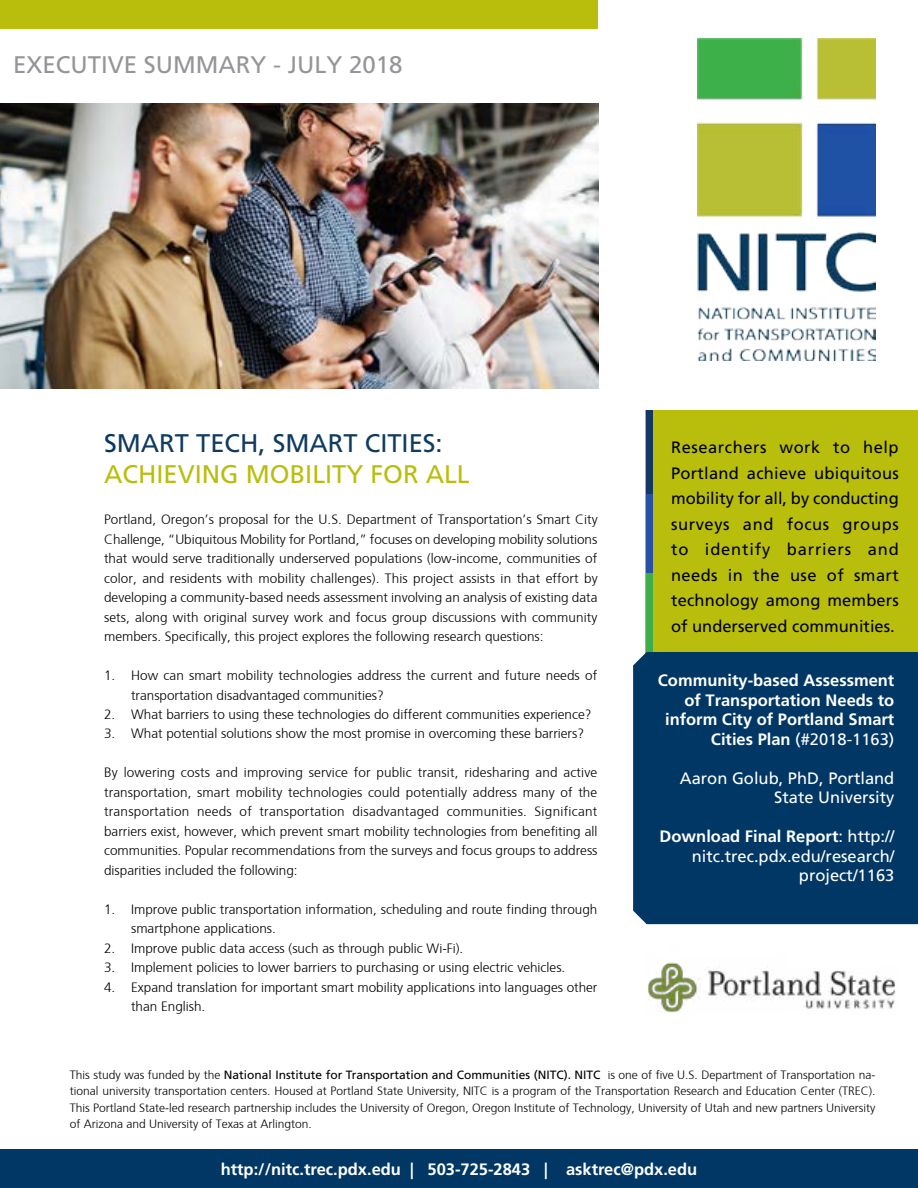
<style>
.page{position:relative;width:918px;height:1188px;background:#fff}
.page>*{position:absolute;margin:0;border:0;box-sizing:border-box;transform-origin:0 0}
.t1{font:25.5px/30.6px "Frutiger";color:#b9be0c}
.t2{font:24px "Frutiger";color:#939598}
.t3{font:16.5px/25.5px "Frutiger LT Std";color:#000;text-align:justify}
.t4{font:16.5px/19.5px "Frutiger";color:#fff;text-align:right}
.t5{font:700 16.5px/19.5px "Frutiger";color:#fff;text-align:right}
.t6{font:700 16.5px "Frutiger LT Std";color:#fff}
.t7{font:300 13.5px/19.5px "Frutiger";color:#000}
.t8{font:300 12px/16.5px "Frutiger";color:#000;text-align:justify}
.s1{color:#003765}
.s2{color:#0f3b61}
.s3{font-weight:400}
.s4{font-weight:700}
.s5{font-family:"Frutiger LT Std";font-weight:400}
</style>
<div class="page">
<div style="left:0;top:1149px;width:918px;height:39px;background:#003765"></div>
<img style="left:698px;top:39px;width:178px;height:321px">
<div style="left:645px;top:410px;width:273px;height:507px;background:#b9be0c"></div>
<div style="left:633px;top:652px;width:285px;height:272px;background:#003765"></div>
<div style="left:646px;top:569px;width:7px;height:83px;background:#3fae49"></div>
<div style="left:646px;top:490px;width:7px;height:83px;background:#2951a3"></div>
<div style="left:646px;top:410px;width:7px;height:84px;background:#153862"></div>
<img style="left:0;top:103px;width:598px;height:285px">
<div style="left:0;top:0;width:597px;height:28px;background:#b9be0c"></div>
<img style="left:647px;top:962px;width:248px;height:51px">
<h2 class="t2" style="left:13px;top:51px;width:391px">EXECUTIVE SUMMARY - JULY 2018</h2>
<h1 class="t1" style="left:104px;top:428px;width:367px"><span class="s1">S</span><span class="s2">MART TECH, SMART CITIES:<br></span>ACHIEVING MOBILITY FOR ALL</h1>
<p class="t7" style="left:104px;top:509px;width:495px;text-align:justify">Portland, Oregon’s proposal for the U.S. Department of Transportation’s Smart City Challenge, “Ubiquitous Mobility for Portland,” focuses on developing mobility solutions that would serve traditionally underserved populations (low-income, communities of color, and residents with mobility challenges). This project assists in that effort by developing a community-based needs assessment involving an analysis of existing data sets, along with original survey work and focus group discussions with community members. Specifically, this project explores the following research questions:</p>
<p class="t7" style="left:131px;top:665px;width:468px;text-indent:-27px">1. How can smart mobility technologies address the current and future needs of transportation disadvantaged communities?</p>
<p class="t7" style="left:104px;top:704px;width:489px">2. What barriers to using these technologies do different communities experience?</p>
<p class="t7" style="left:104px;top:723px;width:482px">3. What potential solutions show the most promise in overcoming these barriers?</p>
<p class="t7" style="left:104px;top:762px;width:495px;text-align:justify">By lowering costs and improving service for public transit, ridesharing and active transportation, smart mobility technologies could potentially address many of the transportation needs of transportation disadvantaged communities. Significant barriers exist, however, which prevent smart mobility technologies from benefiting all communities. Popular recommendations from the surveys and focus groups to address disparities included the following:</p>
<p class="t7" style="left:131px;top:899px;width:468px;text-indent:-27px">1. Improve public transportation information, scheduling and route finding through smartphone applications.</p>
<p class="t7" style="left:104px;top:938px;width:361px">2. Improve public data access (such as through public Wi-Fi).</p>
<p class="t7" style="left:104px;top:957px;width:463px">3. Implement policies to lower barriers to purchasing or using electric vehicles.</p>
<p class="t7" style="left:131px;top:977px;width:468px;text-indent:-27px">4. Expand translation for important smart mobility applications into languages other than English.</p>
<p class="t3" style="left:671px;top:435px;width:229px">Researchers work to help Portland achieve ubiquitous mobility for all, by conducting surveys and focus groups to identify barriers and needs in the use of smart technology among members of underserved communities.</p>
<p class="t5" style="left:658px;top:671px;width:238px">Community-based Assessment of Transportation Needs to inform City of Portland Smart<br>Cities Plan <span class="s3">(#2018-1163)</span></p>
<p class="t4" style="left:680px;top:768px;width:216px">Aaron Golub, PhD, Portland<br>State University</p>
<p class="t4" style="left:660px;top:827px;width:236px"><span class="s4">Download Final Report</span>: http:// nitc.trec.pdx.edu/research/ project/1163</p>
<p class="t8" style="left:70px;top:1066px;width:807px">This study was funded by the <span class="s5">National Institute for Transportation and Communities (NITC). NITC</span> is one of five U.S. Department of Transportation na&shy;tional university transportation centers. Housed at Portland State University, NITC is a program of the Transportation Research and Education Center (TREC).<br>This Portland State-led research partnership includes the University of Oregon, Oregon Institute of Technology, University of Utah and new partners University of Arizona and University of Texas at Arlington.</p>
<p class="t6" style="left:221px;top:1159px;width:478px">http://nitc.trec.pdx.edu | 503-725-2843 | asktrec@pdx.edu</p>
</div>
